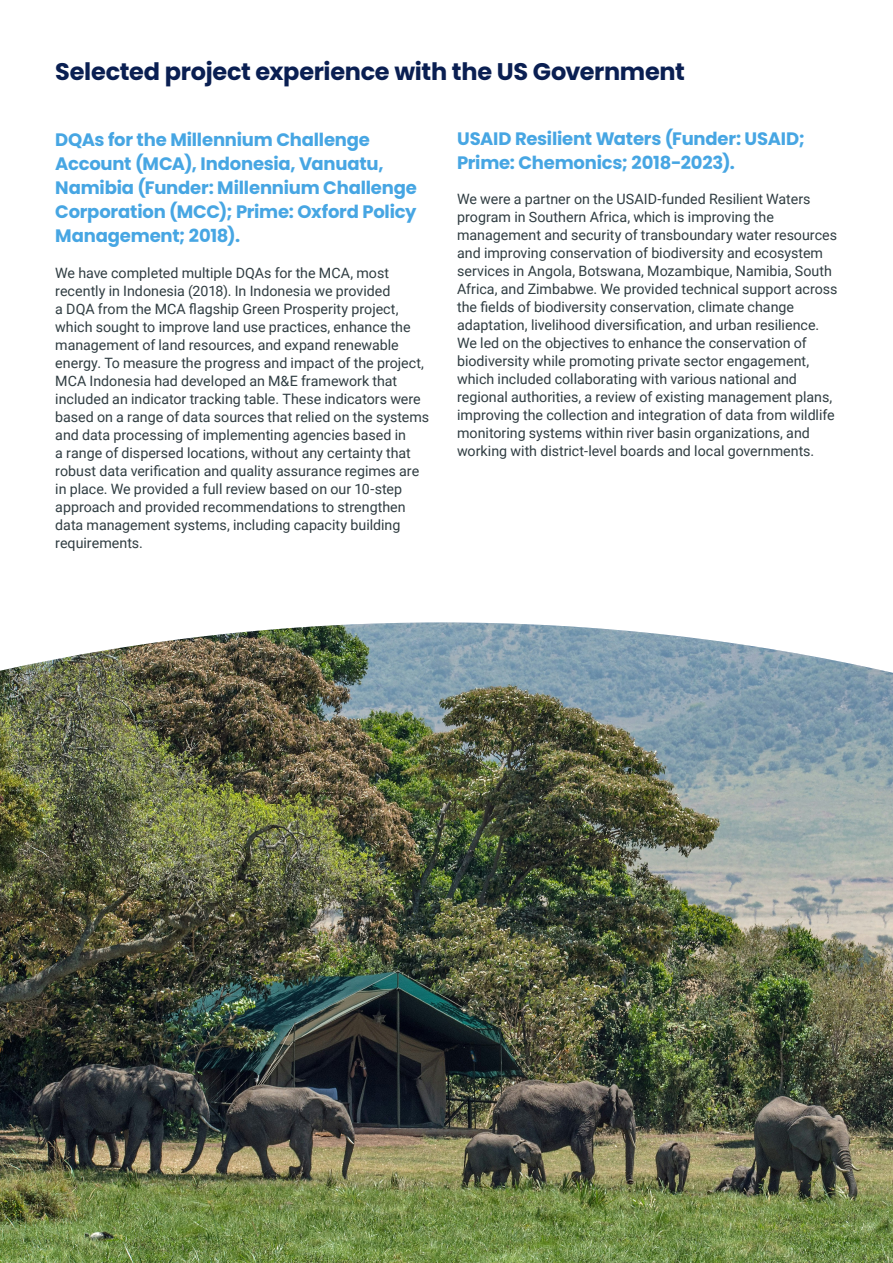
<style>
.page{position:relative;width:893px;height:1263px;background:#fff}
.page>*{position:absolute;margin:0;border:0;box-sizing:border-box;transform-origin:0 0}
.t1{font:700 24px "Poppins";letter-spacing:-.01em;color:#0a1f52}
.t2{font:700 18px/24px "Poppins";letter-spacing:-.01em;color:#47a6e3}
.Body{font:14.25px/18px "Roboto";color:#303d42}
</style>
<div class="page">
<img style="left:0;top:622px;width:893px;height:641px">
<h2 class="t1" style="left:55px;top:58px;width:631px">Selected project experience with the US Government</h2>
<h3 class="t2" style="left:55px;top:128px;width:363px">DQAs for the Millennium Challenge Account (MCA), Indonesia, Vanuatu, Namibia (Funder: Millennium Challenge Corporation (MCC); Prime: Oxford Policy Management; 2018).</h3>
<p class="Body" style="left:55px;top:263px;width:375px">We have completed multiple DQAs for the MCA, most recently in Indonesia (2018). In Indonesia we provided<br>a DQA from the MCA flagship Green Prosperity project, which sought to improve land use practices, enhance the management of land resources, and expand renewable energy. To measure the progress and impact of the project, MCA Indonesia had developed an M&amp;E framework that included an indicator tracking table. These indicators were based on a range of data sources that relied on the systems and data processing of implementing agencies based in<br>a range of dispersed locations, without any certainty that robust data verification and quality assurance regimes are in place. We provided a full review based on our 10-step approach and provided recommendations to strengthen data management systems, including capacity building requirements.</p>
<h3 class="t2" style="left:457px;top:127px;width:349px">USAID Resilient Waters (Funder: USAID;<br>Prime: Chemonics; 2018-2023).</h3>
<p class="Body" style="left:457px;top:190px;width:382px">We were a partner on the USAID-funded Resilient Waters program in Southern Africa, which is improving the management and security of transboundary water resources and improving conservation of biodiversity and ecosystem services in Angola, Botswana, Mozambique, Namibia, South Africa, and Zimbabwe. We provided technical support across the fields of biodiversity conservation, climate change adaptation, livelihood diversification, and urban resilience.<br>We led on the objectives to enhance the conservation of biodiversity while promoting private sector engagement, which included collaborating with various national and regional authorities, a review of existing management plans, improving the collection and integration of data from wildlife monitoring systems within river basin organizations, and working with district-level boards and local governments.</p>
</div>
